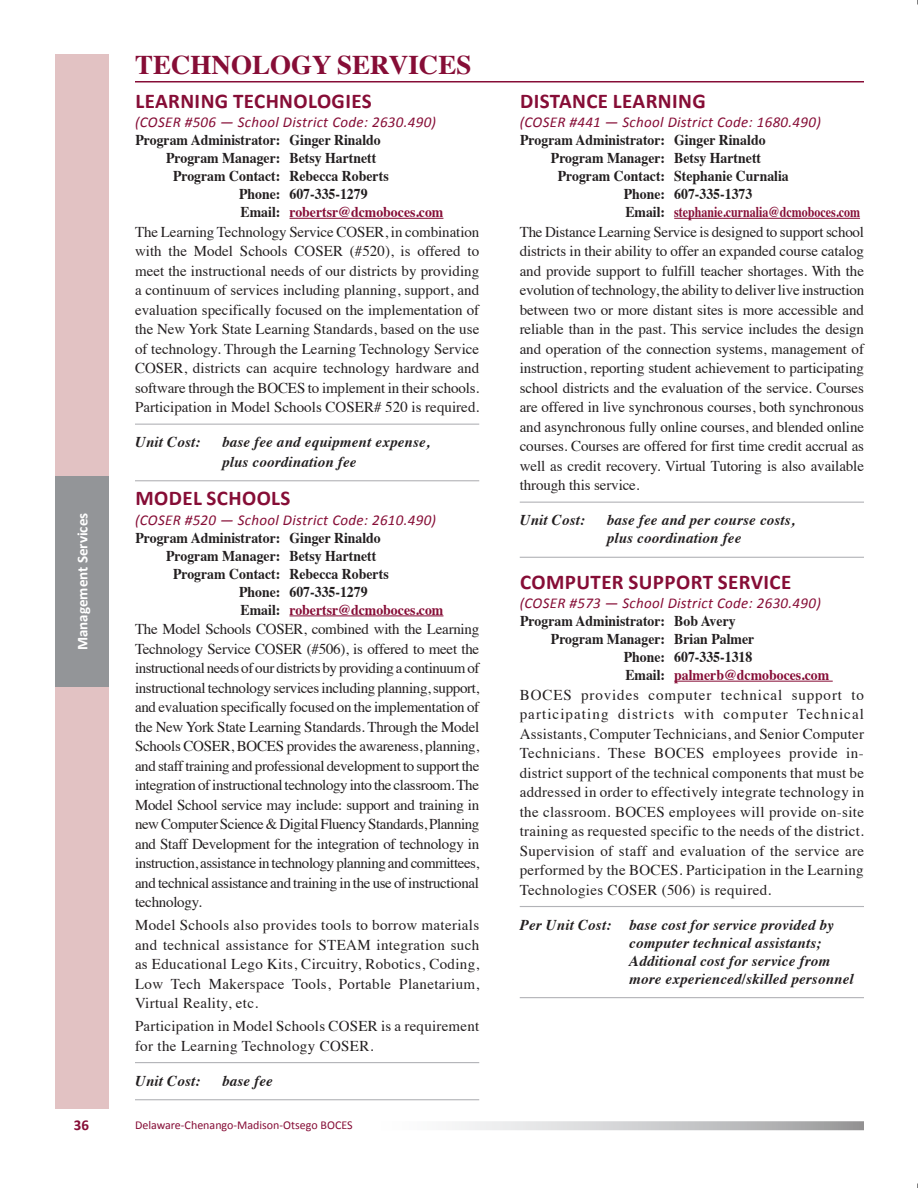
<style>
.page{position:relative;width:918px;height:1188px;background:#fff}
.page>*{position:absolute;margin:0;border:0;box-sizing:border-box;transform-origin:0 0}
.t1{font:700 27px "Times";color:#860d36}
.t2{font:700 21px "Calibri";letter-spacing:.02em;color:#860d36}
.t3{font:15px/19.5px "Times";letter-spacing:.015em;color:#231f20;text-align:justify}
.t4{font:700 15px "Times";color:#231f20;scale:.92 1}
.t5{font:italic 700 15px/18px "Times";letter-spacing:.01em;color:#231f20}
.t6{font:italic 15px "Calibri";letter-spacing:.02em;color:#860d36}
.t7{font:700 15px "Times";color:#860d36;scale:.92 1}
.t8{font:700 15px "Times";color:#860d36;scale:.8 1}
.t9{font:700 15px "Calibri";color:#fff}
.t10{font:700 15px "Calibri";color:#860d36}
.t11{font:12px "Calibri";color:#860d36}
.s1{color:#231f20}
</style>
<div class="page">
<svg style="left:455px;top:1121px;width:409px;height:9px;background:#cbcbcc"></svg>
<div style="left:55px;top:54px;width:54px;height:211px;background:#e2c2c3"></div>
<div style="left:55px;top:687px;width:54px;height:211px;background:#e2c2c3"></div>
<div style="left:55px;top:898px;width:54px;height:211px;background:#e2c2c3"></div>
<div style="left:55px;top:265px;width:54px;height:211px;background:#e2c2c3"></div>
<div style="left:55px;top:476px;width:54px;height:211px;background:#939598"></div>
<hr style="left:290px;top:218px;width:153px;height:1px;background:#860d36">
<hr style="left:135px;top:424px;width:344px;height:1px;background:#b2b3b7">
<hr style="left:135px;top:480px;width:344px;height:1px;background:#b2b3b7">
<hr style="left:290px;top:615px;width:153px;height:1px;background:#860d36">
<hr style="left:135px;top:1062px;width:344px;height:1px;background:#b2b3b7">
<hr style="left:135px;top:1099px;width:344px;height:1px;background:#b2b3b7">
<hr style="left:674px;top:218px;width:186px;height:1px;background:#860d36">
<hr style="left:520px;top:502px;width:344px;height:1px;background:#b2b3b7">
<hr style="left:520px;top:557px;width:344px;height:1px;background:#b2b3b7">
<hr style="left:674px;top:681px;width:159px;height:1px;background:#860d36">
<hr style="left:520px;top:906px;width:344px;height:1px;background:#b2b3b7">
<hr style="left:520px;top:997px;width:344px;height:1px;background:#b2b3b7">
<hr style="left:135px;top:81px;width:729px;height:2px;background:#860d36">
<p class="t9" style="left:73px;top:650px;width:139px;rotate:-90deg">Management Services</p>
<h1 class="t1" style="left:135px;top:39px;width:338px">TECHNOLOGY SERVICES</h1>
<h2 class="t2" style="left:135px;top:88px;width:238px">LEARNING TECHNOLOGIES</h2>
<p class="t6" style="left:135px;top:113px;width:303px">(COSER #506 — School District Code: 2630.490)</p>
<p class="t4" style="left:135px;top:126px;width:268px">Program Administrator: Ginger Rinaldo</p>
<p class="t4" style="left:166px;top:144px;width:230px">Program Manager: Betsy Hartnett</p>
<p class="t4" style="left:173px;top:162px;width:236px">Program Contact: Rebecca Roberts</p>
<p class="t4" style="left:239px;top:180px;width:141px">Phone: 607-335-1279</p>
<p class="t7" style="left:241px;top:198px;width:222px"><span class="s1">Email:</span> robertsr@dcmoboces.com</p>
<p class="t3" style="left:135px;top:221px;width:346px">The Learning Technology Service COSER, in combination with the Model Schools COSER (#520), is offered to meet the instructional needs of our districts by providing a continuum of services including planning, support, and evaluation specifically focused on the implementation of the New York State Learning Standards, based on the use of technology. Through the Learning Technology Service COSER, districts can acquire technology hardware and software through the BOCES to implement in their schools.<br>Participation in Model Schools COSER# 520 is required.</p>
<p class="t5" style="left:135px;top:432px;width:67px">Unit Cost:</p>
<p class="t5" style="left:222px;top:431px;width:209px;line-height:19.5px">base fee and equipment expense, plus coordination fee</p>
<h2 class="t2" style="left:135px;top:485px;width:157px">MODEL SCHOOLS</h2>
<p class="t6" style="left:135px;top:511px;width:303px">(COSER #520 — School District Code: 2610.490)</p>
<p class="t4" style="left:135px;top:523px;width:268px">Program Administrator: Ginger Rinaldo</p>
<p class="t4" style="left:166px;top:541px;width:230px">Program Manager: Betsy Hartnett</p>
<p class="t4" style="left:173px;top:559px;width:236px">Program Contact: Rebecca Roberts</p>
<p class="t4" style="left:239px;top:577px;width:141px">Phone: 607-335-1279</p>
<p class="t7" style="left:241px;top:595px;width:222px"><span class="s1">Email:</span> robertsr@dcmoboces.com</p>
<p class="t3" style="left:135px;top:618px;width:346px">The Model Schools COSER, combined with the Learning Technology Service COSER (#506), is offered to meet the instructional needs of our districts by providing a continuum of instructional technology services including planning, support, and evaluation specifically focused on the implementation of the New York State Learning Standards. Through the Model Schools COSER, BOCES provides the awareness, planning, and staff training and professional development to support the integration of instructional technology into the classroom. The Model School service may include: support and training in new Computer Science &amp; Digital Fluency Standards, Planning and Staff Development for the integration of technology in instruction, assistance in technology planning and committees, and technical assistance and training in the use of instructional technology.</p>
<p class="t3" style="left:135px;top:914px;width:346px">Model Schools also provides tools to borrow materials and technical assistance for STEAM integration such as Educational Lego Kits, Circuitry, Robotics, Coding, Low Tech Makerspace Tools, Portable Planetarium, Virtual Reality, etc.</p>
<p class="t3" style="left:135px;top:1015px;width:346px">Participation in Model Schools COSER is a requirement for the Learning Technology COSER.</p>
<p class="t5" style="left:135px;top:1070px;width:67px">Unit Cost:</p>
<p class="t5" style="left:222px;top:1070px;width:52px">base fee</p>
<p class="t10" style="left:74px;top:1116px;width:17px">36</p>
<p class="t11" style="left:135px;top:1117px;width:219px">Delaware-Chenango-Madison-Otsego BOCES</p>
<h2 class="t2" style="left:520px;top:88px;width:187px">DISTANCE LEARNING</h2>
<p class="t6" style="left:520px;top:113px;width:303px">(COSER #441 — School District Code: 1680.490)</p>
<p class="t4" style="left:520px;top:126px;width:268px">Program Administrator: Ginger Rinaldo</p>
<p class="t4" style="left:551px;top:144px;width:230px">Program Manager: Betsy Hartnett</p>
<p class="t4" style="left:558px;top:162px;width:253px">Program Contact: Stephanie Curnalia</p>
<p class="t4" style="left:624px;top:180px;width:141px">Phone: 607-335-1373</p>
<p class="t8" style="left:625px;top:198px;width:295px"><span class="s1">Email:</span> stephanie.curnalia@dcmoboces.com</p>
<p class="t3" style="left:520px;top:221px;width:346px">The Distance Learning Service is designed to support school districts in their ability to offer an expanded course catalog and provide support to fulfill teacher shortages. With the evolution of technology, the ability to deliver live instruction between two or more distant sites is more accessible and reliable than in the past. This service includes the design and operation of the connection systems, management of instruction, reporting student achievement to participating school districts and the evaluation of the service. Courses are offered in live synchronous courses, both synchronous and asynchronous fully online courses, and blended online courses. Courses are offered for first time credit accrual as well as credit recovery. Virtual Tutoring is also available through this service.</p>
<p class="t5" style="left:520px;top:510px;width:67px">Unit Cost:</p>
<p class="t5" style="left:607px;top:510px;width:189px">base fee and per course costs, plus coordination fee</p>
<h2 class="t2" style="left:520px;top:569px;width:273px">COMPUTER SUPPORT SERVICE</h2>
<p class="t6" style="left:520px;top:594px;width:303px">(COSER #573 — School District Code: 2630.490)</p>
<p class="t4" style="left:520px;top:607px;width:236px">Program Administrator: Bob Avery</p>
<p class="t4" style="left:551px;top:625px;width:223px">Program Manager: Brian Palmer</p>
<p class="t4" style="left:624px;top:643px;width:141px">Phone: 607-335-1318</p>
<p class="t7" style="left:625px;top:661px;width:223px"><span class="s1">Email:</span> palmerb@dcmoboces.com</p>
<p class="t3" style="left:520px;top:684px;width:346px">BOCES provides computer technical support to participating districts with computer Technical Assistants, Computer Technicians, and Senior Computer Technicians. These BOCES employees provide in&shy;district support of the technical components that must be addressed in order to effectively integrate technology in the classroom. BOCES employees will provide on-site training as requested specific to the needs of the district.<br>Supervision of staff and evaluation of the service are performed by the BOCES. Participation in the Learning Technologies COSER (506) is required.</p>
<p class="t5" style="left:629px;top:914px;width:226px;text-indent:-110px">Per Unit Cost: base cost for service provided by computer technical assistants; Additional cost for service from more experienced/skilled personnel</p>
</div>
